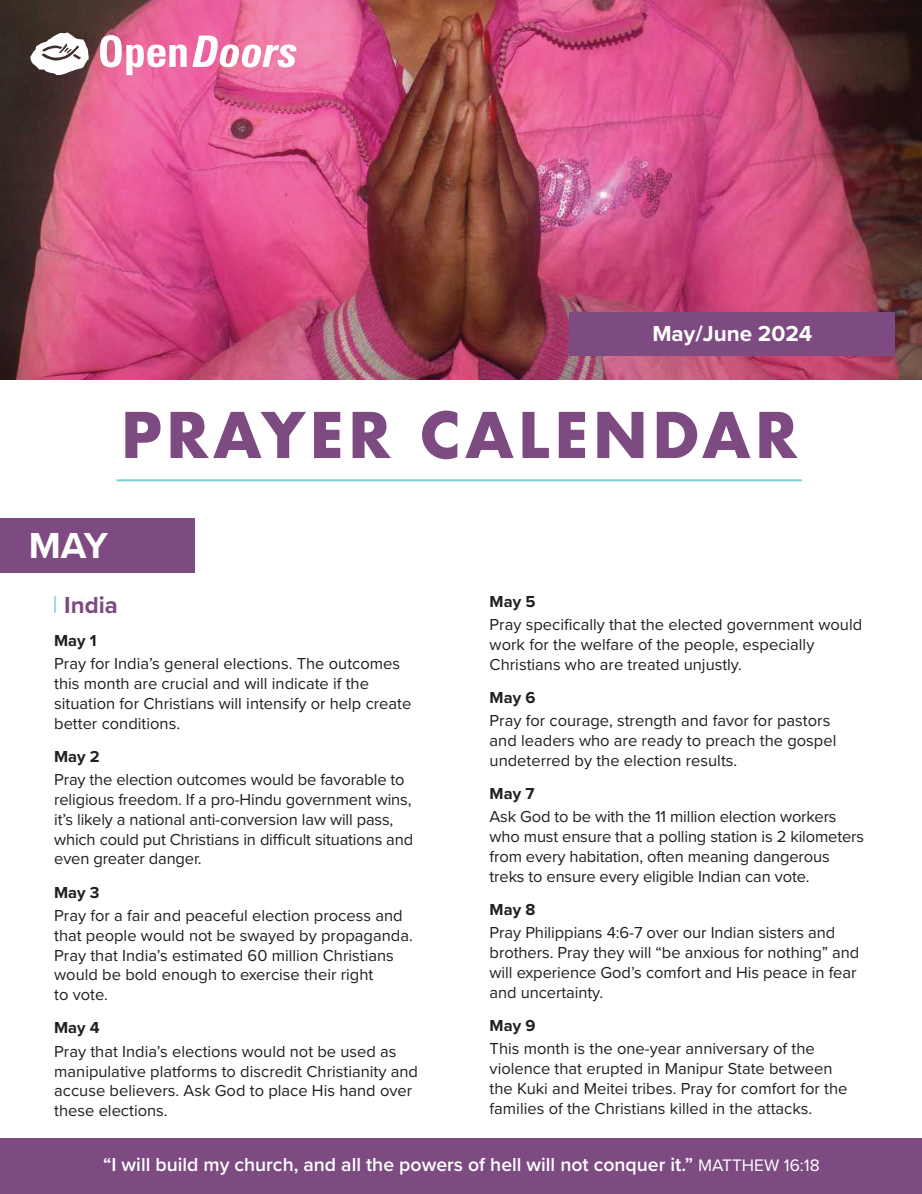
<style>
.page{position:relative;width:922px;height:1194px;background:#fff}
.page>*{position:absolute;margin:0;border:0;box-sizing:border-box;transform-origin:0 0}
.t1{font:700 61.2px "Futura";letter-spacing:.06em;color:#7d4a82}
.t2{font:700 37.5px "Proxima Nova";color:#fff}
.t3{font:700 24px "Proxima Nova";color:#7d4a82}
.t4{font:700 22.5px "Proxima Nova";color:#fff}
.t5{font:600 19.5px "Proxima Nova";color:#fff}
.t6{font:16.5px/19.8px "Proxima Nova";color:#231f20}
.t7{font:700 16.5px "Proxima Nova";color:#231f20}
.s1{font-weight:400;font-size:17.25px}
</style>
<div class="page">
<img style="left:0;top:0;width:922px;height:379px">
<hr style="left:117px;top:479px;width:685px;height:2px;background:#7fd1e0">
<div style="left:0;top:1138px;width:922px;height:56px;background:#7d4a82"></div>
<div style="left:570px;top:312px;width:325px;height:43px;background:#7d4a82"></div>
<svg style="left:30px;top:32px;width:59px;height:43px"></svg>
<svg style="left:100px;top:35px;width:196px;height:40px"></svg>
<div style="left:0;top:518px;width:195px;height:55px;background:#7d4a82"></div>
<svg style="left:54px;top:596px;width:2px;height:17px"></svg>
<h3 class="t4" style="left:652px;top:317px;width:161px">May/June 2024</h3>
<h1 class="t1" style="left:121px;top:391px;width:679px">PRAYER CALENDAR</h1>
<h2 class="t2" style="left:29px;top:517px;width:81px">MAY</h2>
<h3 class="t3" style="left:64px;top:587px;width:55px">India</h3>
<p class="t7" style="left:54px;top:628px;width:44px">May 1</p>
<p class="t6" style="left:54px;top:653px;width:359px">Pray for India’s general elections. The outcomes this month are crucial and will indicate if the situation for Christians will intensify or help create better conditions.</p>
<p class="t7" style="left:54px;top:744px;width:47px">May 2</p>
<p class="t6" style="left:54px;top:769px;width:360px">Pray the election outcomes would be favorable to religious freedom. If a pro-Hindu government wins, it’s likely a national anti-conversion law will pass, which could put Christians in difficult situations and even greater danger.</p>
<p class="t7" style="left:54px;top:880px;width:47px">May 3</p>
<p class="t6" style="left:54px;top:905px;width:360px">Pray for a fair and peaceful election process and that people would not be swayed by propaganda.<br>Pray that India’s estimated 60 million Christians would be bold enough to exercise their right<br>to vote.</p>
<p class="t7" style="left:54px;top:1016px;width:47px">May 4</p>
<p class="t6" style="left:54px;top:1041px;width:365px">Pray that India’s elections would not be used as manipulative platforms to discredit Christianity and accuse believers. Ask God to place His hand over these elections.</p>
<p class="t7" style="left:490px;top:589px;width:47px">May 5</p>
<p class="t6" style="left:490px;top:614px;width:374px">Pray specifically that the elected government would work for the welfare of the people, especially<br>Christians who are treated unjustly.</p>
<p class="t7" style="left:490px;top:685px;width:47px">May 6</p>
<p class="t6" style="left:490px;top:710px;width:348px">Pray for courage, strength and favor for pastors and leaders who are ready to preach the gospel undeterred by the election results.</p>
<p class="t7" style="left:490px;top:781px;width:46px">May 7</p>
<p class="t6" style="left:490px;top:806px;width:376px">Ask God to be with the 11 million election workers who must ensure that a polling station is 2 kilometers from every habitation, often meaning dangerous treks to ensure every eligible Indian can vote.</p>
<p class="t7" style="left:490px;top:897px;width:47px">May 8</p>
<p class="t6" style="left:490px;top:922px;width:371px">Pray Philippians 4:6-7 over our Indian sisters and brothers. Pray they will “be anxious for nothing” and will experience God’s comfort and His peace in fear and uncertainty.</p>
<p class="t7" style="left:490px;top:1013px;width:47px">May 9</p>
<p class="t6" style="left:490px;top:1038px;width:359px">This month is the one-year anniversary of the violence that erupted in Manipur State between the Kuki and Meitei tribes. Pray for comfort for the families of the Christians killed in the attacks.</p>
<p class="t5" style="left:103px;top:1149px;width:718px">“I will build my church, and all the powers of hell will not conquer it.” <span class="s1">MATTHEW 16:18</span></p>
</div>
